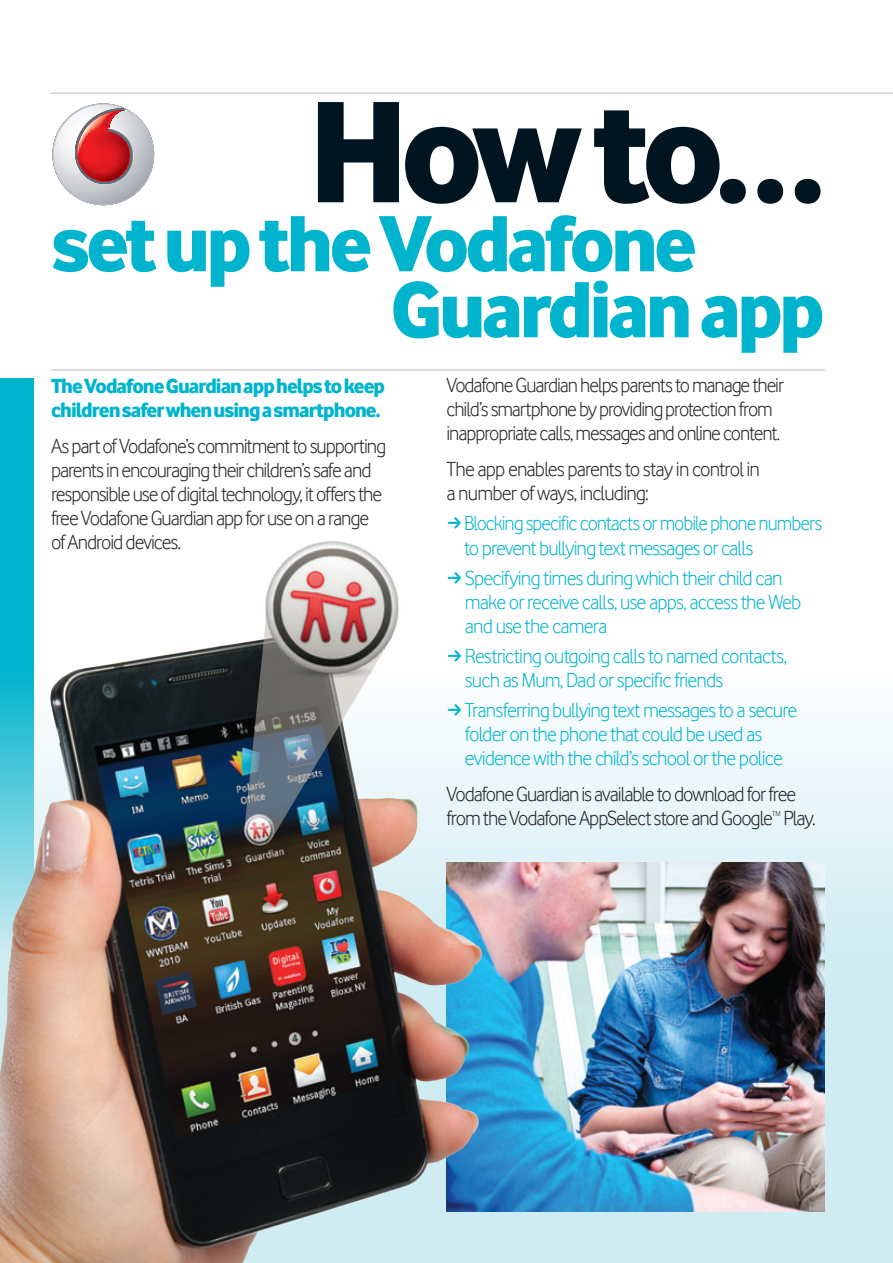
<style>
.page{position:relative;width:893px;height:1263px;background:#fff}
.page>*{position:absolute;margin:0;border:0;box-sizing:border-box;transform-origin:0 0}
.t1{font:150px "Vodafone Ex B";color:#011521}
.t2{font:82.5px/66px "Vodafone Ex B";letter-spacing:-.05em;color:#00b4cd}
.t3{font:21px/24px "Vodafone Lt";letter-spacing:-.05em;color:#231f20}
.t4{font:21px/24px "Vodafone Lt";letter-spacing:-.04em;color:#00b4cd}
.t5{font:21px/24px "Vodafone Ex B";letter-spacing:-.05em;color:#00b4cd}
.t6{font:7.5px "Vodafone Lt";color:#231f20}
</style>
<div class="page">
<hr style="left:51px;top:93px;width:842px;height:1px;background:#beb6ad">
<div style="left:0;top:378px;width:34px;height:885px;background:#00b4cd"></div>
<div style="left:0;top:640px;width:893px;height:623px;background:linear-gradient(to bottom,#f6fbfc,#c3e7f0)"></div>
<svg style="left:54px;top:105px;width:100px;height:99px"></svg>
<svg style="left:76px;top:108px;width:57px;height:78px;background:#cb6469"></svg>
<hr style="left:51px;top:369px;width:774px;height:1px;background:#beb6ad">
<img style="left:515px;top:863px;width:310px;height:349px">
<img style="left:0;top:640px;width:515px;height:623px">
<img style="left:245px;top:640px;width:147px;height:198px">
<img style="left:250px;top:541px;width:165px;height:150px">
<svg style="left:448px;top:649px;width:13px;height:12px"></svg>
<svg style="left:448px;top:703px;width:13px;height:12px"></svg>
<p class="t1" style="left:308px;top:58px;width:518px">How to…</p>
<p class="t2" style="left:391px;top:208px;width:436px;text-indent:-339px">set up the Vodafone<br>Guardian app</p>
<p class="t5" style="left:51px;top:373px;width:336px">The Vodafone Guardian app helps to keep children safer when using a smartphone.</p>
<p class="t3" style="left:51px;top:433px;width:336px">As part of Vodafone’s commitment to supporting parents in encouraging their children’s safe and responsible use of digital technology, it offers the free Vodafone Guardian app for use on a range of Android devices.</p>
<p class="t3" style="left:446px;top:373px;width:339px">Vodafone Guardian helps parents to manage their child’s smartphone by providing protection from inappropriate calls, messages and online content.</p>
<p class="t3" style="left:446px;top:457px;width:315px">The app enables parents to stay in control in a number of ways, including:</p>
<p class="t4" style="left:464px;top:511px;width:360px">Blocking specific contacts or mobile phone numbers to prevent bullying text messages or calls</p>
<p class="t4" style="left:465px;top:565px;width:338px">Specifying times during which their child can make or receive calls, use apps, access the Web and use the camera</p>
<p class="t4" style="left:465px;top:643px;width:324px">Restricting outgoing calls to named contacts, such as Mum, Dad or specific friends</p>
<p class="t4" style="left:465px;top:697px;width:334px">Transferring bullying text messages to a secure folder on the phone that could be used as evidence with the child’s school or the police</p>
<p class="t3" style="left:446px;top:781px;width:351px">Vodafone Guardian is available to download for free from the Vodafone AppSelect store and Google</p>
<p class="t6" style="left:772px;top:809px;width:10px">TM</p>
<p class="t3" style="left:783px;top:805px;width:34px">Play.</p>
</div>
